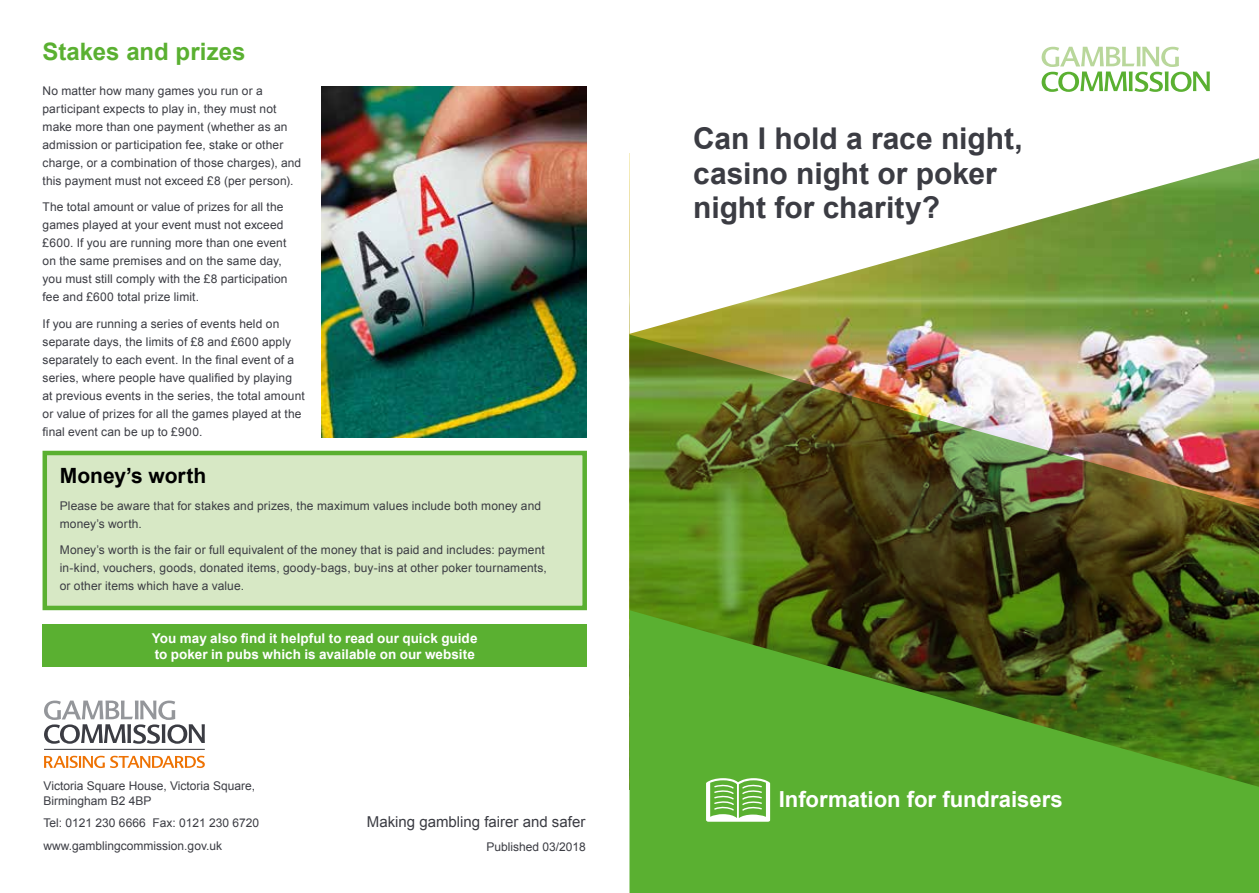
<style>
.page{position:relative;width:1259px;height:893px;background:#fff}
.page>*{position:absolute;margin:0;border:0;box-sizing:border-box;transform-origin:0 0}
.t1{font:700 30px/34.5px "Arial";letter-spacing:-.005em;color:#3b3c43}
.t2{font:700 24px "Arial";color:#5ab031}
.t3{font:700 22.05px "Arial";color:#fff}
.t4{font:700 21px "Arial";color:#000}
.t5{font:15px "Arial";color:#3b3c43}
.t6{font:700 13.5px/16.5px "Arial";color:#fff}
.t7{font:12px/18px "Arial";letter-spacing:.01em;color:#3b3c43}
</style>
<div class="page">
<img style="left:629px;top:335px;width:630px;height:275px">
<svg style="left:629px;top:46px;width:630px;height:288px"></svg>
<svg style="left:1041px;top:47px;width:168px;height:45px"></svg>
<svg style="left:629px;top:610px;width:630px;height:283px;background:#519326"></svg>
<svg style="left:706px;top:778px;width:64px;height:44px"></svg>
<svg style="left:44px;top:701px;width:161px;height:43px"></svg>
<svg style="left:44px;top:756px;width:161px;height:12px"></svg>
<hr style="left:44px;top:749px;width:161px;height:1px;background:#3b3c43">
<img style="left:321px;top:86px;width:266px;height:352px">
<div style="left:45px;top:453px;width:540px;height:155px;background:#d7e8c5"></div>
<div style="left:43px;top:451px;width:544px;height:159px;border:4px solid #5ab031"></div>
<div style="left:43px;top:625px;width:544px;height:42px;background:#5ab031"></div>
<h2 class="t2" style="left:43px;top:36px;width:204px">Stakes and prizes</h2>
<p class="t7" style="left:43px;top:82px;width:260px">No matter how many games you run or a participant expects to play in, they must not make more than one payment (whether as an admission or participation fee, stake or other charge, or a combination of those charges), and this payment must not exceed £8 (per person).</p>
<p class="t7" style="left:43px;top:198px;width:247px">The total amount or value of prizes for all the games played at your event must not exceed £600. If you are running more than one event on the same premises and on the same day, you must still comply with the £8 participation fee and £600 total prize limit.</p>
<p class="t7" style="left:43px;top:315px;width:264px">If you are running a series of events held on separate days, the limits of £8 and £600 apply separately to each event. In the final event of a series, where people have qualified by playing at previous events in the series, the total amount or value of prizes for all the games played at the final event can be up to £900.</p>
<h3 class="t4" style="left:60px;top:462px;width:148px">Money’s worth</h3>
<p class="t7" style="left:60px;top:497px;width:483px">Please be aware that for stakes and prizes, the maximum values include both money and money’s worth.</p>
<p class="t7" style="left:60px;top:541px;width:488px">Money’s worth is the fair or full equivalent of the money that is paid and includes: payment in-kind, vouchers, goods, donated items, goody-bags, buy-ins at other poker tournaments, or other items which have a value.</p>
<p class="t6" style="left:152px;top:630px;width:327px">You may also find it helpful to read our quick guide to poker in pubs which is available on our website</p>
<p class="t7" style="left:44px;top:779px;width:213px;line-height:14.4px">Victoria Square House, Victoria Square,<br>Birmingham B2 4BP</p>
<p class="t7" style="left:44px;top:812px;width:217px;line-height:23px">Tel: 0121 230 6666 Fax: 0121 230 6720 www.gamblingcommission.gov.uk</p>
<p class="t5" style="left:367px;top:812px;width:220px">Making gambling fairer and safer</p>
<p class="t7" style="left:486px;top:838px;width:101px">Published 03/2018</p>
<h1 class="t1" style="left:693px;top:123px;width:331px">Can I hold a race night, casino night or poker night for charity?</h1>
<h3 class="t3" style="left:778px;top:785px;width:286px">Information for fundraisers</h3>
</div>
